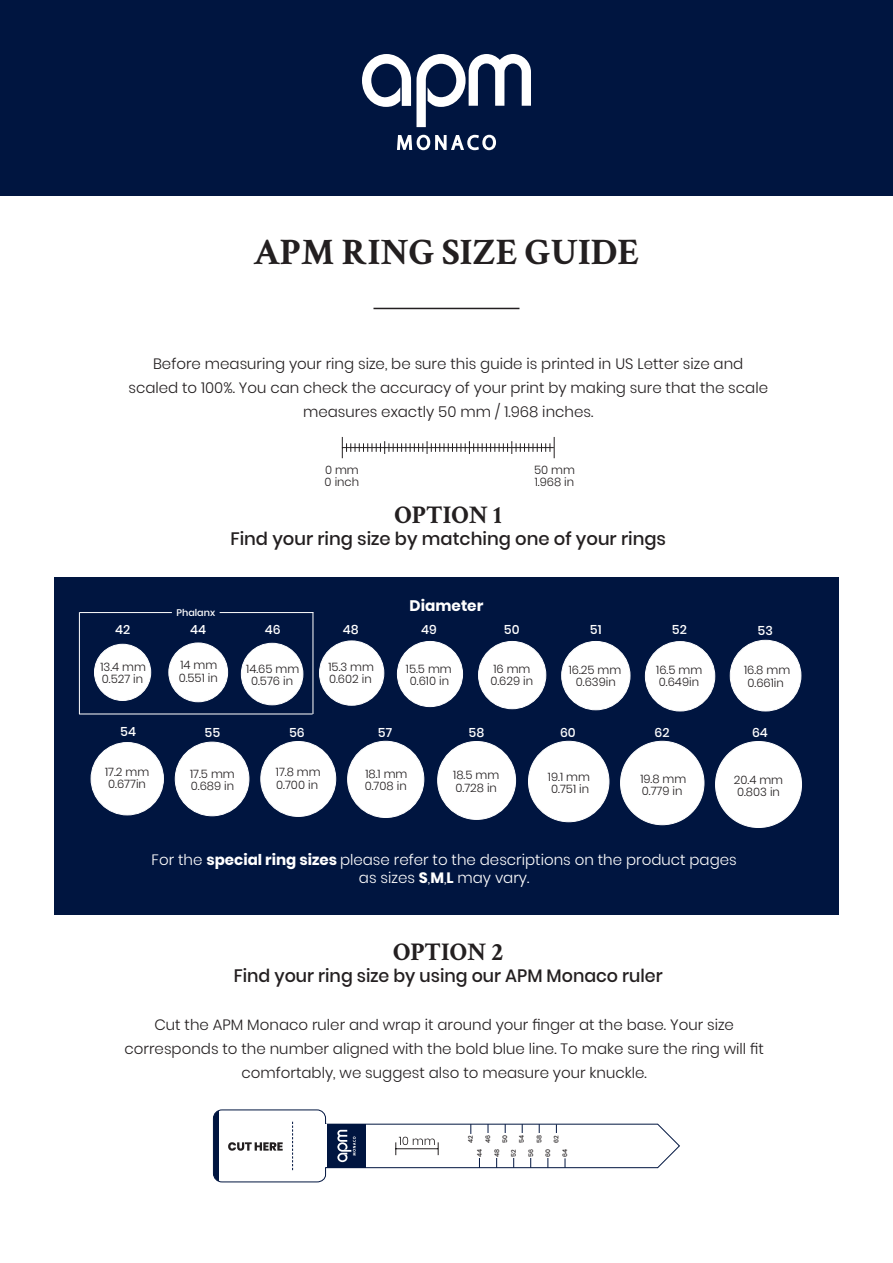
<style>
.page{position:relative;width:893px;height:1263px;background:#fff}
.page>*{position:absolute;margin:0;border:0;box-sizing:border-box;transform-origin:0 0}
.t1{font:700 37.5px "Crimson Text";color:#231f20}
.t2{font:700 25.5px "Crimson Text";color:#231f20}
.t3{font:500 18px "Poppins";color:#231f20}
.t4{font:700 15.15px "Poppins";color:#fff}
.t5{font:300 15px/24px "Poppins";color:#231f20;text-align:center}
.t6{font:300 15px "Poppins";color:#fff}
.t7{font:500 12.6px "Poppins";color:#fff}
.t8{font:300 11.7px "Poppins";color:#231f20}
.t9{font:500 9.6px "Poppins";color:#fff}
.t10{font:500 6.3px "Poppins";color:#231f20}
.s1{font-weight:700}
</style>
<div class="page">
<div style="left:0;top:0;width:893px;height:195px;background:#001540"></div>
<svg style="left:342px;top:437px;width:213px;height:21px"></svg>
<svg style="left:397px;top:135px;width:99px;height:15px"></svg>
<svg style="left:362px;top:54px;width:169px;height:73px"></svg>
<hr style="left:373px;top:308px;width:146px;height:1px;background:#231f20">
<svg style="left:213px;top:1109px;width:467px;height:74px"></svg>
<div style="left:54px;top:577px;width:785px;height:338px;background:#001540"></div>
<div style="left:319px;top:641px;width:65px;height:64px;background:#fff;border-radius:50%"></div>
<div style="left:319px;top:640px;width:65px;height:66px;border:1px solid #fff;border-radius:50%"></div>
<div style="left:241px;top:643px;width:62px;height:62px;background:#fff;border-radius:50%"></div>
<div style="left:241px;top:643px;width:62px;height:62px;border:1px solid #fff;border-radius:50%"></div>
<div style="left:169px;top:643px;width:59px;height:59px;background:#fff;border-radius:50%"></div>
<div style="left:168px;top:643px;width:60px;height:59px;border:1px solid #fff;border-radius:50%"></div>
<div style="left:94px;top:644px;width:57px;height:56px;background:#fff;border-radius:50%"></div>
<div style="left:94px;top:644px;width:57px;height:57px;border:1px solid #fff;border-radius:50%"></div>
<div style="left:397px;top:641px;width:66px;height:66px;background:#fff;border-radius:50%"></div>
<div style="left:397px;top:641px;width:66px;height:66px;border:1px solid #fff;border-radius:50%"></div>
<div style="left:562px;top:641px;width:68px;height:69px;background:#fff;border-radius:50%"></div>
<div style="left:561px;top:641px;width:69px;height:69px;border:1px solid #fff;border-radius:50%"></div>
<div style="left:730px;top:640px;width:71px;height:71px;background:#fff;border-radius:50%"></div>
<div style="left:730px;top:640px;width:71px;height:71px;border:1px solid #fff;border-radius:50%"></div>
<div style="left:91px;top:742px;width:72px;height:73px;background:#fff;border-radius:50%"></div>
<div style="left:91px;top:742px;width:73px;height:73px;border:1px solid #fff;border-radius:50%"></div>
<div style="left:175px;top:742px;width:74px;height:74px;background:#fff;border-radius:50%"></div>
<div style="left:175px;top:742px;width:74px;height:74px;border:1px solid #fff;border-radius:50%"></div>
<div style="left:261px;top:741px;width:75px;height:75px;background:#fff;border-radius:50%"></div>
<div style="left:260px;top:741px;width:76px;height:76px;border:1px solid #fff;border-radius:50%"></div>
<div style="left:348px;top:741px;width:76px;height:76px;background:#fff;border-radius:50%"></div>
<div style="left:347px;top:741px;width:77px;height:77px;border:1px solid #fff;border-radius:50%"></div>
<div style="left:438px;top:741px;width:78px;height:78px;background:#fff;border-radius:50%"></div>
<div style="left:437px;top:741px;width:79px;height:79px;border:1px solid #fff;border-radius:50%"></div>
<div style="left:528px;top:741px;width:81px;height:81px;background:#fff;border-radius:50%"></div>
<div style="left:528px;top:741px;width:81px;height:81px;border:1px solid #fff;border-radius:50%"></div>
<div style="left:620px;top:741px;width:84px;height:84px;background:#fff;border-radius:50%"></div>
<div style="left:715px;top:741px;width:86px;height:86px;background:#fff;border-radius:50%"></div>
<hr style="left:220px;top:612px;width:93px;height:1px;background:#fff">
<hr style="left:79px;top:714px;width:234px;height:1px;background:#fff">
<hr style="left:313px;top:612px;width:1px;height:102px;background:#fff">
<hr style="left:79px;top:612px;width:1px;height:102px;background:#fff">
<hr style="left:80px;top:612px;width:92px;height:1px;background:#fff">
<div style="left:478px;top:641px;width:68px;height:68px;background:#fff;border-radius:50%"></div>
<div style="left:478px;top:641px;width:68px;height:68px;border:1px solid #fff;border-radius:50%"></div>
<div style="left:645px;top:641px;width:70px;height:70px;background:#fff;border-radius:50%"></div>
<div style="left:645px;top:641px;width:70px;height:70px;border:1px solid #fff;border-radius:50%"></div>
<p class="t1" style="left:254px;top:229px;width:387px">APM RING SIZE GUIDE</p>
<p class="t5" style="left:128px;top:351px;width:641px">Before measuring your ring size, be sure this guide is printed in US Letter size and scaled to 100%. You can check the accuracy of your print by making sure that the scale measures exactly 50 mm / 1.968 inches.</p>
<p class="t8" style="left:325px;top:463px;width:35px">0 mm</p>
<p class="t8" style="left:534px;top:463px;width:42px">50 mm</p>
<p class="t8" style="left:325px;top:475px;width:36px">0 inch</p>
<p class="t8" style="left:535px;top:475px;width:41px">1.968 in</p>
<p class="t2" style="left:395px;top:500px;width:109px">OPTION 1</p>
<p class="t3" style="left:230px;top:528px;width:437px">Find your ring size by matching one of your rings</p>
<p class="t9" style="left:176px;top:607px;width:40px">Phalanx</p>
<p class="t4" style="left:410px;top:597px;width:75px">Diameter</p>
<p class="t7" style="left:115px;top:623px;width:17px">42</p>
<p class="t8" style="left:100px;top:660px;width:47px">13.4 mm</p>
<p class="t8" style="left:102px;top:672px;width:43px">0.527 in</p>
<p class="t7" style="left:190px;top:623px;width:18px">44</p>
<p class="t8" style="left:180px;top:658px;width:38px">14 mm</p>
<p class="t8" style="left:179px;top:671px;width:41px">0.551 in</p>
<p class="t7" style="left:265px;top:623px;width:17px">46</p>
<p class="t8" style="left:246px;top:662px;width:55px">14.65 mm</p>
<p class="t8" style="left:251px;top:674px;width:43px">0.576 in</p>
<p class="t7" style="left:343px;top:623px;width:17px">48</p>
<p class="t8" style="left:328px;top:660px;width:47px">15.3 mm</p>
<p class="t8" style="left:329px;top:672px;width:44px">0.602 in</p>
<p class="t7" style="left:421px;top:623px;width:17px">49</p>
<p class="t8" style="left:406px;top:662px;width:47px">15.5 mm</p>
<p class="t8" style="left:410px;top:674px;width:41px">0.610 in</p>
<p class="t7" style="left:504px;top:623px;width:17px">50</p>
<p class="t7" style="left:590px;top:623px;width:13px">51</p>
<p class="t7" style="left:672px;top:623px;width:17px">52</p>
<p class="t8" style="left:493px;top:662px;width:39px">16 mm</p>
<p class="t8" style="left:490px;top:674px;width:44px">0.629 in</p>
<p class="t8" style="left:569px;top:663px;width:54px">16.25 mm</p>
<p class="t8" style="left:576px;top:675px;width:41px">0.639in</p>
<p class="t8" style="left:656px;top:663px;width:47px">16.5 mm</p>
<p class="t8" style="left:659px;top:675px;width:42px">0.649in</p>
<p class="t7" style="left:758px;top:623px;width:17px">53</p>
<p class="t8" style="left:744px;top:663px;width:48px">16.8 mm</p>
<p class="t8" style="left:747px;top:676px;width:38px">0.661in</p>
<p class="t7" style="left:120px;top:724px;width:17px">54</p>
<p class="t7" style="left:205px;top:725px;width:17px">55</p>
<p class="t7" style="left:289px;top:725px;width:17px">56</p>
<p class="t7" style="left:378px;top:725px;width:16px">57</p>
<p class="t7" style="left:469px;top:725px;width:17px">58</p>
<p class="t7" style="left:560px;top:725px;width:17px">60</p>
<p class="t7" style="left:654px;top:725px;width:16px">62</p>
<p class="t7" style="left:752px;top:725px;width:17px">64</p>
<p class="t8" style="left:105px;top:765px;width:46px">17.2 mm</p>
<p class="t8" style="left:108px;top:777px;width:39px">0.677in</p>
<p class="t8" style="left:190px;top:767px;width:46px">17.5 mm</p>
<p class="t8" style="left:191px;top:779px;width:45px">0.689 in</p>
<p class="t8" style="left:276px;top:765px;width:46px">17.8 mm</p>
<p class="t8" style="left:276px;top:778px;width:43px">0.700 in</p>
<p class="t8" style="left:365px;top:767px;width:44px">18.1 mm</p>
<p class="t8" style="left:365px;top:779px;width:43px">0.708 in</p>
<p class="t8" style="left:453px;top:768px;width:47px">18.5 mm</p>
<p class="t8" style="left:455px;top:781px;width:43px">0.728 in</p>
<p class="t8" style="left:548px;top:770px;width:43px">19.1 mm</p>
<p class="t8" style="left:551px;top:782px;width:39px">0.751 in</p>
<p class="t8" style="left:640px;top:772px;width:47px">19.8 mm</p>
<p class="t8" style="left:642px;top:784px;width:42px">0.779 in</p>
<p class="t8" style="left:734px;top:773px;width:51px">20.4 mm</p>
<p class="t8" style="left:737px;top:785px;width:44px">0.803 in</p>
<p class="t6" style="left:152px;top:850px;width:587px">For the <span class="s1">special ring sizes</span> please refer to the descriptions on the product pages</p>
<p class="t6" style="left:359px;top:868px;width:172px">as sizes <span class="s1">S</span>,<span class="s1">M</span>,<span class="s1">L</span> may vary.</p>
<p class="t2" style="left:393px;top:937px;width:112px">OPTION 2</p>
<p class="t3" style="left:234px;top:965px;width:430px">Find your ring size by using our APM Monaco ruler</p>
<p class="t5" style="left:125px;top:1013px;width:641px">Cut the APM Monaco ruler and wrap it around your finger at the base. Your size corresponds to the number aligned with the bold blue line. To make sure the ring will fit comfortably, we suggest also to measure your knuckle.</p>
<p class="t10" style="left:518px;top:1143px;width:9px;rotate:-90deg">54</p>
<p class="t10" style="left:536px;top:1143px;width:9px;rotate:-90deg">58</p>
<p class="t10" style="left:552px;top:1143px;width:9px;rotate:-90deg">62</p>
<p class="t10" style="left:544px;top:1157px;width:9px;rotate:-90deg">60</p>
<p class="t10" style="left:467px;top:1143px;width:9px;rotate:-90deg">42</p>
<p class="t10" style="left:484px;top:1143px;width:9px;rotate:-90deg">46</p>
<p class="t10" style="left:501px;top:1143px;width:9px;rotate:-90deg">50</p>
<p class="t10" style="left:476px;top:1157px;width:10px;rotate:-90deg">44</p>
<p class="t10" style="left:493px;top:1157px;width:9px;rotate:-90deg">48</p>
<p class="t10" style="left:561px;top:1157px;width:9px;rotate:-90deg">64</p>
<p class="t10" style="left:510px;top:1157px;width:9px;rotate:-90deg">52</p>
<p class="t10" style="left:527px;top:1157px;width:9px;rotate:-90deg">56</p>
</div>
